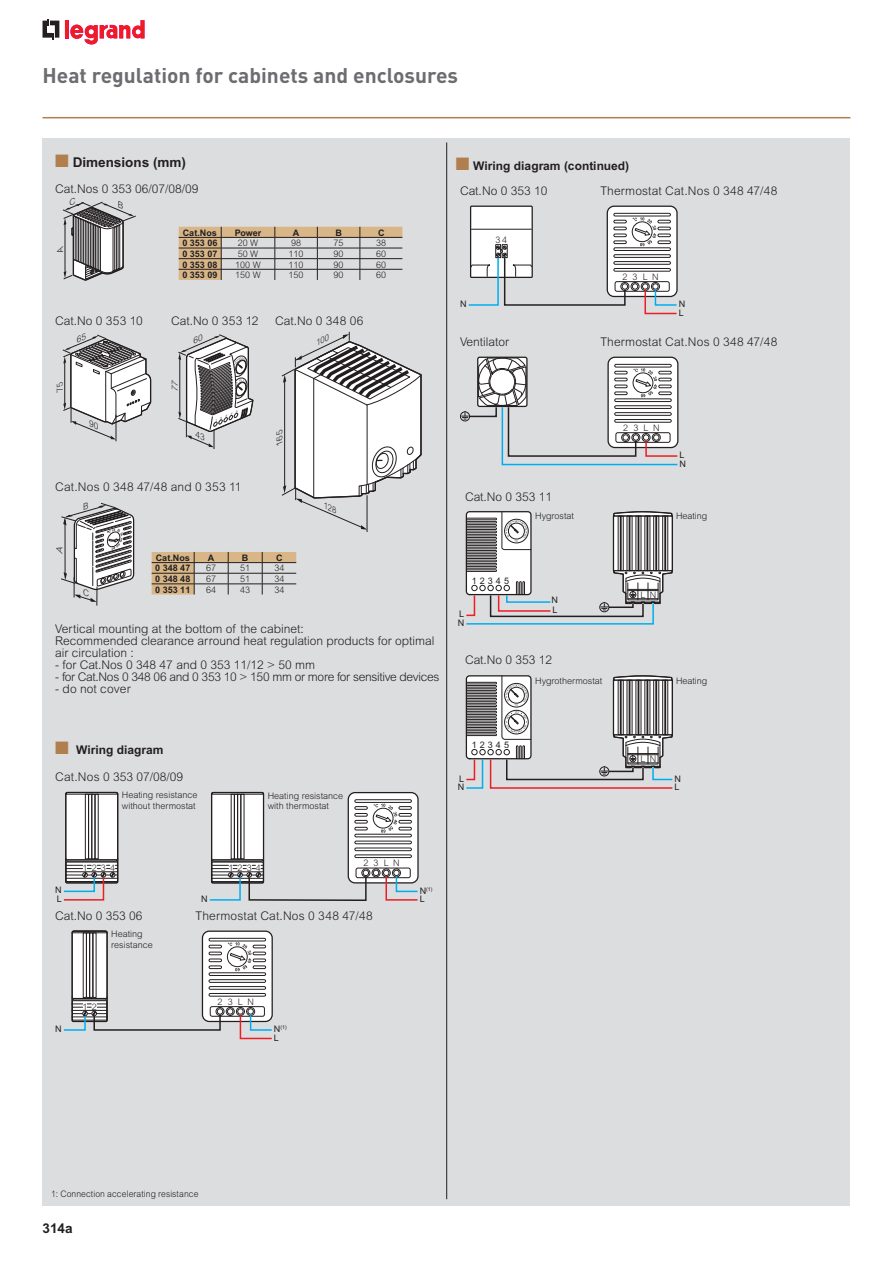
<style>
.page{position:relative;width:893px;height:1263px;background:#fff}
.page>*{position:absolute;margin:0;border:0;box-sizing:border-box;transform-origin:0 0}
.t1{font:700 21px "DIN";color:#6c6d70}
.t2{font:700 13.5px "Arial";color:#231f20}
.t3{font:300 12px/12px "Arial";color:#231f20}
.t4{font:300 12px "Arial";letter-spacing:-.025em;color:#231f20}
.t5{font:700 12px "Arial";color:#231f20}
.t6{font:300 9px/10.8px "Arial";color:#231f20}
.t7{font:700 9px "Arial";color:#231f20}
.t8{font:300 9px "Arial";color:#231f20;scale:.95 1}
.t9{font:9px/8.6px "Arial";letter-spacing:.34em;color:#231f20}
.t10{font:italic 300 8.25px "Arial";color:#231f20;scale:1.18 1}
.t11{font:italic 300 8.25px "Arial";color:#231f20;scale:1.08 1}
.t12{font:italic 300 8.25px "Arial";color:#231f20;scale:1.09 1}
.t13{font:5.25px "Arial";color:#231f20}
.s1{color:#b17e4e}
.s2{font-size:9px}
</style>
<div class="page">
<hr style="left:43px;top:117px;width:807px;height:1px;background:#b17e4e">
<div style="left:43px;top:138px;width:807px;height:1067px;background:#dcdddf"></div>
<hr style="left:446px;top:142px;width:1px;height:1057px;background:#231f20">
<svg style="left:43px;top:19px;width:16px;height:20px"></svg>
<hr style="left:65px;top:20px;width:4px;height:18px;background:#ed0e59">
<hr style="left:65px;top:20px;width:3px;height:18px;background:#ee1d23">
<svg style="left:70px;top:20px;width:75px;height:25px"></svg>
<hr style="left:367px;top:495px;width:1px;height:37px;background:#231f20">
<svg style="left:152px;top:552px;width:144px;height:42px"></svg>
<svg style="left:209px;top:792px;width:210px;height:109px"></svg>
<svg style="left:63px;top:792px;width:55px;height:109px"></svg>
<svg style="left:468px;top:205px;width:210px;height:110px"></svg>
<div style="left:460px;top:411px;width:10px;height:10px;border:1px solid #231f20;border-radius:50%"></div>
<svg style="left:462px;top:357px;width:217px;height:109px"></svg>
<svg style="left:63px;top:930px;width:210px;height:110px"></svg>
<svg style="left:465px;top:511px;width:208px;height:114px"></svg>
<svg style="left:465px;top:675px;width:208px;height:114px"></svg>
<svg style="left:179px;top:227px;width:223px;height:53px"></svg>
<svg style="left:281px;top:332px;width:141px;height:198px"></svg>
<svg style="left:61px;top:502px;width:73px;height:104px"></svg>
<svg style="left:62px;top:334px;width:90px;height:107px"></svg>
<svg style="left:178px;top:334px;width:76px;height:115px"></svg>
<svg style="left:62px;top:201px;width:74px;height:80px"></svg>
<h1 class="t1" style="left:43px;top:68px;width:417px">Heat regulation for cabinets and enclosures</h1>
<p class="t2" style="left:55px;top:157px;width:132px"><span class="s1">■</span> Dimensions (mm)</p>
<p class="t3" style="left:55px;top:184px;width:145px">Cat.Nos 0 353 06/07/08/09</p>
<p class="t11" style="left:57px;top:252px;width:7px;rotate:-90deg">A</p>
<p class="t7" style="left:183px;top:229px;width:36px">Cat.Nos</p>
<p class="t7" style="left:235px;top:229px;width:28px">Power</p>
<p class="t7" style="left:293px;top:229px;width:8px">A</p>
<p class="t7" style="left:335px;top:229px;width:8px">B</p>
<p class="t7" style="left:378px;top:229px;width:8px">C</p>
<p class="t7" style="left:182px;top:240px;width:37px">0 353 06</p>
<p class="t6" style="left:238px;top:239px;width:22px">20 W</p>
<p class="t6" style="left:291px;top:239px;width:12px">98</p>
<p class="t6" style="left:334px;top:239px;width:12px">75</p>
<p class="t6" style="left:376px;top:239px;width:12px">38</p>
<p class="t7" style="left:182px;top:250px;width:37px">0 353 07</p>
<p class="t6" style="left:238px;top:249px;width:22px">50 W</p>
<p class="t6" style="left:289px;top:249px;width:17px">110</p>
<p class="t6" style="left:334px;top:249px;width:12px">90</p>
<p class="t6" style="left:376px;top:249px;width:12px">60</p>
<p class="t7" style="left:182px;top:261px;width:37px">0 353 08</p>
<p class="t6" style="left:235px;top:260px;width:27px">100 W</p>
<p class="t6" style="left:289px;top:260px;width:17px">110</p>
<p class="t6" style="left:334px;top:260px;width:12px">90</p>
<p class="t6" style="left:376px;top:260px;width:12px">60</p>
<p class="t7" style="left:182px;top:272px;width:37px">0 353 09</p>
<p class="t6" style="left:235px;top:271px;width:27px">150 W</p>
<p class="t6" style="left:289px;top:271px;width:17px">150</p>
<p class="t6" style="left:334px;top:271px;width:12px">90</p>
<p class="t6" style="left:376px;top:271px;width:12px">60</p>
<p class="t3" style="left:55px;top:316px;width:89px">Cat.No 0 353 10</p>
<p class="t3" style="left:275px;top:316px;width:90px">Cat.No 0 348 06</p>
<p class="t3" style="left:171px;top:316px;width:89px">Cat.No 0 353 12</p>
<p class="t11" style="left:57px;top:390px;width:14px;rotate:-90deg">75</p>
<p class="t12" style="left:172px;top:392px;width:14px;rotate:-90deg">77</p>
<p class="t3" style="left:55px;top:482px;width:188px">Cat.Nos 0 348 47/48 and 0 353 11</p>
<p class="t10" style="left:277px;top:445px;width:18px;rotate:-90deg">165</p>
<p class="t10" style="left:57px;top:554px;width:7px;rotate:-90deg">A</p>
<p class="t7" style="left:156px;top:554px;width:36px">Cat.Nos</p>
<p class="t7" style="left:208px;top:554px;width:8px">A</p>
<p class="t7" style="left:242px;top:554px;width:8px">B</p>
<p class="t7" style="left:276px;top:554px;width:8px">C</p>
<p class="t7" style="left:155px;top:565px;width:37px">0 348 47</p>
<p class="t6" style="left:206px;top:564px;width:12px">67</p>
<p class="t6" style="left:240px;top:564px;width:12px">51</p>
<p class="t6" style="left:274px;top:564px;width:12px">34</p>
<p class="t7" style="left:155px;top:576px;width:37px">0 348 48</p>
<p class="t6" style="left:206px;top:574px;width:12px">67</p>
<p class="t6" style="left:240px;top:574px;width:12px">51</p>
<p class="t6" style="left:274px;top:574px;width:12px">34</p>
<p class="t7" style="left:155px;top:586px;width:37px">0 353 11</p>
<p class="t6" style="left:206px;top:585px;width:12px">64</p>
<p class="t6" style="left:240px;top:585px;width:12px">43</p>
<p class="t6" style="left:274px;top:585px;width:12px">34</p>
<p class="t3" style="left:55px;top:624px;width:381px">Vertical mounting at the bottom of the cabinet:<br>Recommended clearance arround heat regulation products for optimal air circulation :</p>
<p class="t3" style="left:55px;top:660px;width:261px">- for Cat.Nos 0 348 47 and 0 353 11/12 &gt; 50 mm</p>
<p class="t4" style="left:55px;top:672px;width:386px">- for Cat.Nos 0 348 06 and 0 353 10 &gt; 150 mm or more for sensitive devices</p>
<p class="t3" style="left:55px;top:684px;width:77px">- do not cover</p>
<p class="t5" style="left:456px;top:161px;width:175px"><span class="s1">■</span> Wiring diagram (continued)</p>
<p class="t3" style="left:460px;top:186px;width:89px">Cat.No 0 353 10</p>
<p class="t9" style="left:460px;top:300px;width:8px">N</p>
<p class="t6" style="left:495px;top:234px;width:13px">34</p>
<p class="t3" style="left:460px;top:337px;width:51px">Ventilator</p>
<p class="t3" style="left:465px;top:492px;width:89px">Cat.No 0 353 11</p>
<p class="t3" style="left:600px;top:186px;width:179px">Thermostat Cat.Nos 0 348 47/48</p>
<p class="t6" style="left:622px;top:271px;width:38px">23LN</p>
<p class="t9" style="left:679px;top:300px;width:8px">N</p>
<p class="t9" style="left:679px;top:308px;width:7px">L</p>
<p class="t3" style="left:600px;top:337px;width:179px">Thermostat Cat.Nos 0 348 47/48</p>
<p class="t6" style="left:623px;top:422px;width:38px">23LN</p>
<p class="t9" style="left:679px;top:451px;width:8px">L<br>N</p>
<p class="t9" style="left:472px;top:576px;width:39px">12345</p>
<p class="t9" style="left:459px;top:610px;width:7px">L</p>
<p class="t9" style="left:458px;top:618px;width:8px">N</p>
<p class="t6" style="left:535px;top:511px;width:40px">Hygrostat</p>
<p class="t6" style="left:676px;top:511px;width:33px">Heating</p>
<p class="t9" style="left:552px;top:596px;width:8px">N</p>
<p class="t9" style="left:552px;top:605px;width:7px">L</p>
<p class="t6" style="left:640px;top:589px;width:17px">L N</p>
<p class="t3" style="left:465px;top:655px;width:89px">Cat.No 0 353 12</p>
<p class="t6" style="left:535px;top:675px;width:69px">Hygrothermostat</p>
<p class="t6" style="left:676px;top:675px;width:33px">Heating</p>
<p class="t5" style="left:55px;top:746px;width:110px"><span class="s1">■</span> Wiring diagram</p>
<p class="t9" style="left:472px;top:740px;width:39px">12345</p>
<p class="t6" style="left:640px;top:754px;width:17px">L N</p>
<p class="t3" style="left:55px;top:772px;width:129px">Cat.Nos 0 353 07/08/09</p>
<p class="t6" style="left:122px;top:790px;width:77px">Heating resistance without thermostat</p>
<p class="t6" style="left:268px;top:790px;width:77px">Heating resistance with thermostat</p>
<p class="t9" style="left:458px;top:774px;width:8px">L<br>N</p>
<p class="t9" style="left:674px;top:774px;width:8px">N<br>L</p>
<p class="t9" style="left:55px;top:886px;width:8px">N</p>
<p class="t9" style="left:57px;top:894px;width:7px">L</p>
<p class="t6" style="left:83px;top:862px;width:34px">1234</p>
<p class="t6" style="left:228px;top:862px;width:34px">1234</p>
<p class="t9" style="left:201px;top:894px;width:8px">N</p>
<p class="t6" style="left:363px;top:858px;width:27px">23L</p>
<p class="t6" style="left:393px;top:858px;width:8px">N</p>
<p class="t3" style="left:55px;top:911px;width:89px">Cat.No 0 353 06</p>
<p class="t3" style="left:196px;top:911px;width:179px">Thermostat Cat.Nos 0 348 47/48</p>
<p class="t6" style="left:111px;top:928px;width:43px">Heating resistance</p>
<p class="t6" style="left:83px;top:1001px;width:16px">1 2</p>
<p class="t6" style="left:218px;top:996px;width:38px">23LN</p>
<p class="t9" style="left:55px;top:1025px;width:8px">N</p>
<p class="t13" style="left:274px;top:1024px;width:14px"><span class="s2">N</span>(1)</p>
<p class="t9" style="left:274px;top:1033px;width:7px">L</p>
<p class="t13" style="left:420px;top:886px;width:14px"><span class="s2">N</span>(1)</p>
<p class="t9" style="left:420px;top:894px;width:7px">L</p>
<p class="t8" style="left:51px;top:1190px;width:157px">1: Connection accelerating resistance</p>
<p class="t2" style="left:43px;top:1223px;width:32px">314a</p>
</div>
